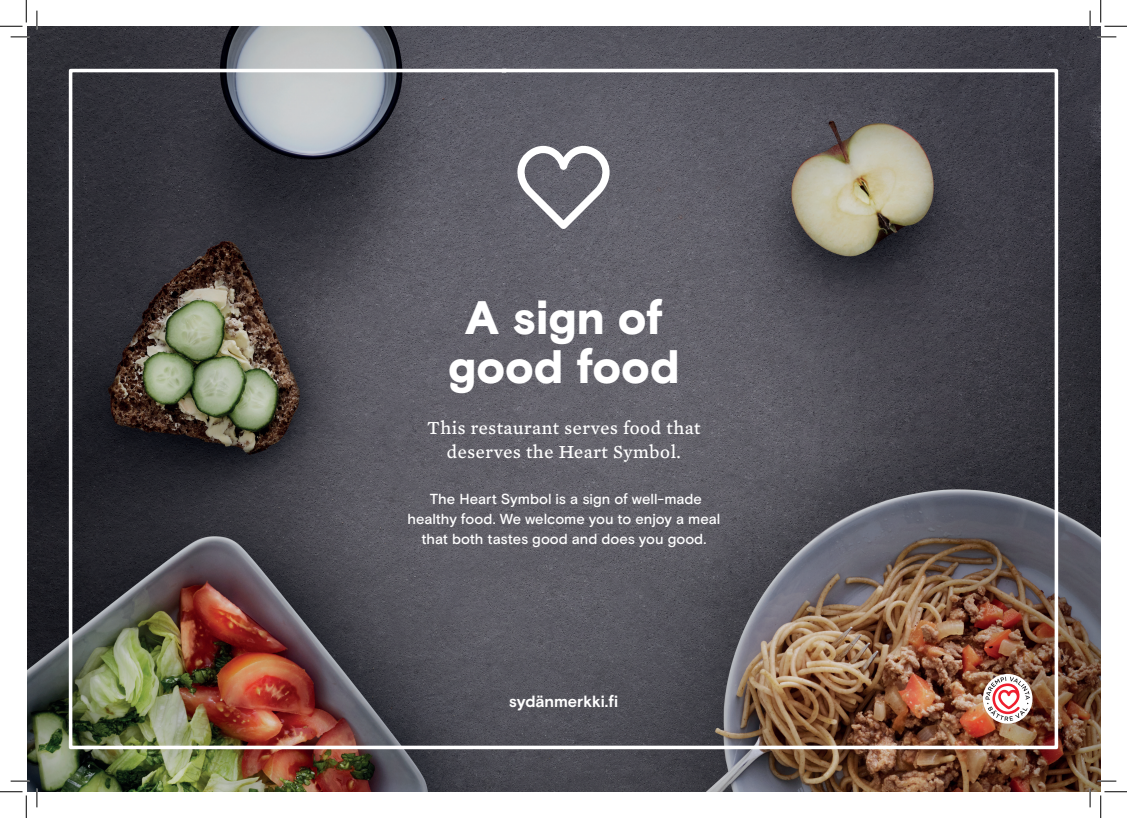
<style>
.page{position:relative;width:1127px;height:818px;background:#fff}
.page>*{position:absolute;margin:0;border:0;box-sizing:border-box;transform-origin:0 0}
.t1{font:900 46.88px/49px "Basis Grotesque Pro";color:#fff;text-align:center}
.t2{font:18.75px/24px "Mercury Text G4";letter-spacing:.03em;color:#fff;text-align:center}
.t3{font:700 16.25px "Basis Grotesque Pro";letter-spacing:-.005em;color:#fff}
.t4{font:500 14.62px/19.8px "Basis Grotesque Pro";color:#fff;text-align:center}
</style>
<div class="page">
<img style="left:27px;top:26px;width:1073px;height:766px">
<img style="left:67px;top:67px;width:992px;height:684px">
<svg style="left:11px;top:36px;width:18px;height:2px"></svg>
<svg style="left:1097px;top:36px;width:18px;height:2px"></svg>
<svg style="left:11px;top:780px;width:18px;height:2px"></svg>
<svg style="left:1097px;top:780px;width:18px;height:2px"></svg>
<svg style="left:36px;top:11px;width:2px;height:18px"></svg>
<svg style="left:36px;top:788px;width:2px;height:19px"></svg>
<svg style="left:1088px;top:11px;width:2px;height:18px"></svg>
<svg style="left:1088px;top:788px;width:2px;height:19px"></svg>
<svg style="left:0;top:0;width:27px;height:27px"></svg>
<svg style="left:0;top:791px;width:27px;height:27px"></svg>
<svg style="left:1100px;top:0;width:26px;height:27px"></svg>
<svg style="left:1100px;top:791px;width:26px;height:27px"></svg>
<p class="t1" style="left:448px;top:296px;width:233px">A sign of good food</p>
<p class="t2" style="left:427px;top:416px;width:275px">This restaurant serves food that deserves the Heart Symbol.</p>
<p class="t4" style="left:407px;top:490px;width:314px">The Heart Symbol is a sign of well-made healthy food. We welcome you to enjoy a meal that both tastes good and does you good.</p>
<p class="t3" style="left:508px;top:692px;width:111px">sydänmerkki.fi</p>
</div>
